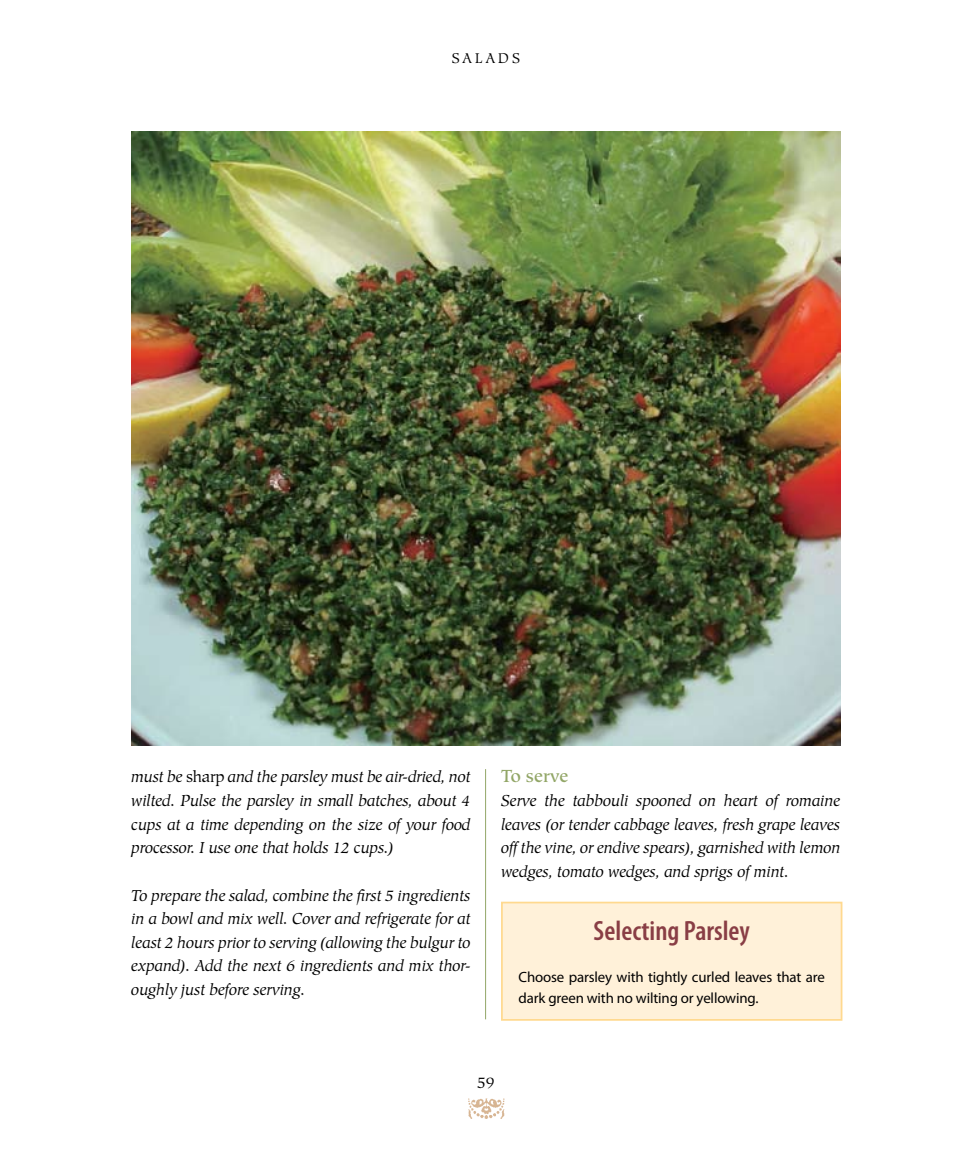
<style>
.page{position:relative;width:956px;height:1176px;background:#fff}
.page>*{position:absolute;margin:0;border:0;box-sizing:border-box;transform-origin:0 0}
.t1{font:600 condensed 28px "Myriad Pro";color:#893e45}
.t2{font:500 17.5px "Hiroshige Std";color:#92a667}
.t3{font:italic 15.75px/23.6px "Hiroshige Std";letter-spacing:-.01em;color:#000;text-align:justify}
.t4{font:15.75px "Hiroshige Std";color:#000}
.t5{font:14.88px/21px "Myriad Pro";letter-spacing:-.01em;color:#000}
.t6{font:14px "Hiroshige Std";letter-spacing:.21em;color:#000}
.s1{font-style:normal}
</style>
<div class="page">
<img style="left:468px;top:1098px;width:37px;height:20px">
<hr style="left:485px;top:769px;width:1px;height:250px;background:#92a667">
<img style="left:131px;top:131px;width:709px;height:614px">
<div style="left:502px;top:903px;width:339px;height:117px;background:#fff1d9"></div>
<div style="left:501px;top:902px;width:341px;height:119px;border:2px solid #ffd98f"></div>
<p class="t6" style="left:451px;top:50px;width:70px">SALADS</p>
<p class="t3" style="left:131px;top:765px;width:341px">must be <span class="s1">sharp</span> and the parsley must be air-dried, not wilted. Pulse the parsley in small batches, about 4 cups at a time depending on the size of your food processor. I use one that holds 12 cups.)</p>
<p class="t3" style="left:131px;top:883px;width:341px">To prepare the salad, combine the first 5 ingredients in a bowl and mix well. Cover and refrigerate for at least 2 hours prior to serving (allowing the bulgur to expand). Add the next 6 ingredients and mix thor&shy;oughly just before serving.</p>
<p class="t2" style="left:501px;top:766px;width:69px">To serve</p>
<p class="t3" style="left:501px;top:789px;width:341px">Serve the tabbouli spooned on heart of romaine leaves (or tender cabbage leaves, fresh grape leaves off the vine, or endive spears), garnished with lemon wedges, tomato wedges, and sprigs of mint.</p>
<p class="t1" style="left:593px;top:914px;width:158px">Selecting Parsley</p>
<p class="t5" style="left:518px;top:966px;width:308px">Choose parsley with tightly curled leaves that are dark green with no wilting or yellowing.</p>
<p class="t4" style="left:477px;top:1074px;width:19px">59</p>
</div>
